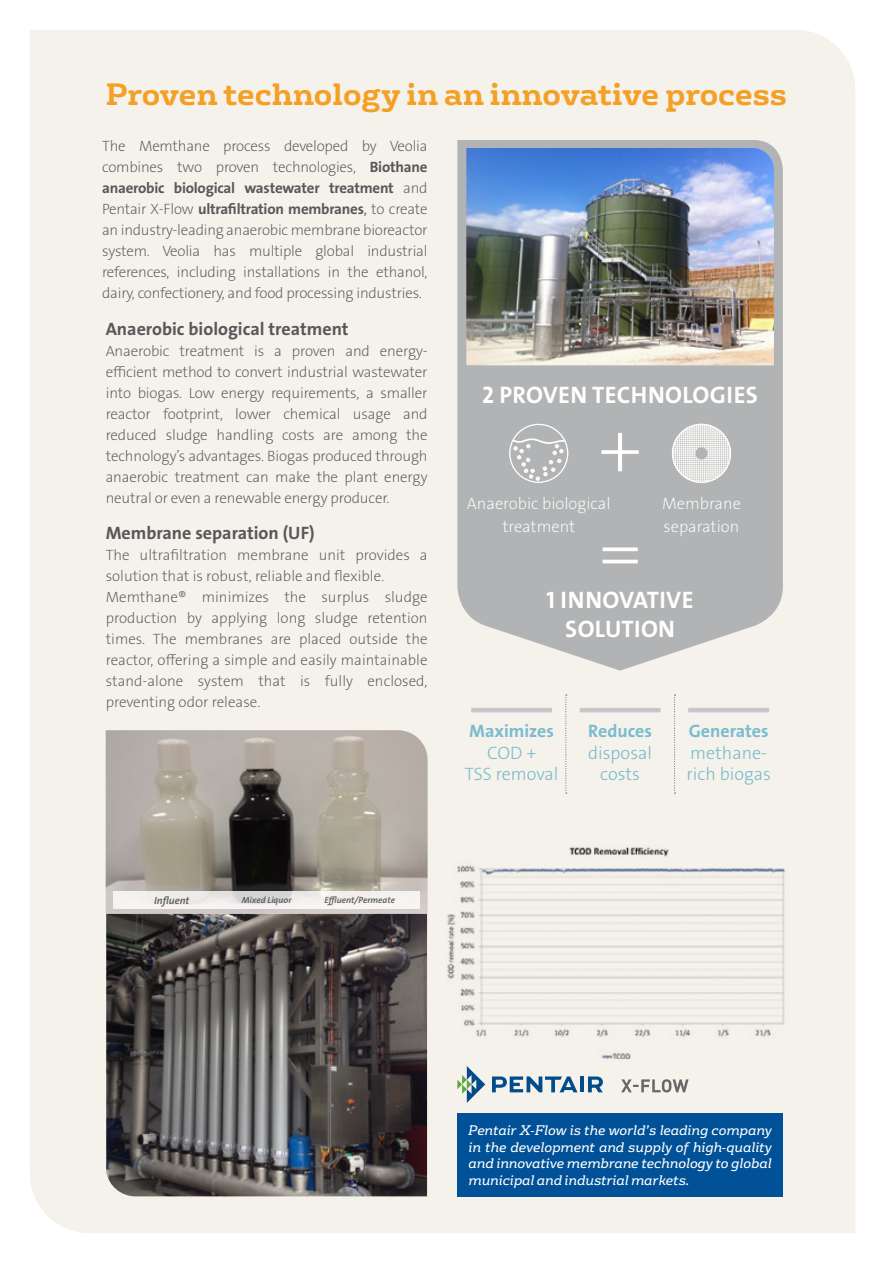
<style>
.page{position:relative;width:885px;height:1263px;background:#fff}
.page>*{position:absolute;margin:0;border:0;box-sizing:border-box;transform-origin:0 0}
.t1{font:81px/103.4px "The Sans Veolia W2 Ex Lig";color:#fff}
.t2{font:700 30px "FS Rufus";color:#f49f25}
.t3{font:24px/28.8px "The Sans Veolia W7 Bld";letter-spacing:.015em;color:#fff;text-align:center}
.t4{font:18px "The Sans Veolia W7 Bld";color:#58585a}
.t5{font:18px/21.6px "The Sans Veolia W3 Lig";color:#7abcce;text-align:center}
.t6{font:18px "The Sans Veolia W7 Bld";color:#7abcce}
.t7{font:16.5px/22.5px "The Sans Veolia W2 Ex Lig";color:#fff;text-align:center}
.t8{font:15px/21px "The Sans Veolia W2 Ex Lig";color:#58585a;text-align:justify}
.t9{font:15px/21px "The Sans Veolia W7 Bld";letter-spacing:-.015em;color:#58585a}
.t10{font:italic 13.5px/16.5px "FS Rufus";letter-spacing:-.01em;color:#fff;text-align:justify}
.t11{font:10.5px "The Sans Veolia W6 Se Bld It";color:#58585a}
.t12{font:9px "The Sans Veolia W6 Se Bld It";color:#58585a}
.s1{font-family:"The Sans Veolia W7 Bld"}
.s2{font-family:"The Sans Veolia W2 Ex Lig"}
.s3{font-family:"The Sans Veolia W4 Se Lig"}
</style>
<div class="page">
<div style="left:30px;top:30px;width:825px;height:1203px;background:#f5f1eb"></div>
<svg style="left:457px;top:1066px;width:28px;height:37px"></svg>
<svg style="left:492px;top:1076px;width:85px;height:16px"></svg>
<hr style="left:580px;top:1076px;width:3px;height:16px;background:#005198">
<svg style="left:588px;top:1076px;width:15px;height:16px"></svg>
<svg style="left:621px;top:1079px;width:67px;height:13px"></svg>
<svg style="left:457px;top:140px;width:325px;height:531px;background:#b7b9b9"></svg>
<img style="left:445px;top:845px;width:343px;height:217px">
<div style="left:457px;top:1113px;width:325px;height:83px;background:#005198"></div>
<img style="left:466px;top:148px;width:307px;height:217px">
<img style="left:106px;top:730px;width:321px;height:466px">
<svg style="left:113px;top:892px;width:307px;height:17px;fill:#f2f1ef"></svg>
<svg style="left:565px;top:695px;width:2px;height:99px"></svg>
<svg style="left:508px;top:423px;width:61px;height:61px;background:#bdbebf"></svg>
<svg style="left:671px;top:423px;width:60px;height:61px"></svg>
<svg style="left:674px;top:695px;width:1px;height:99px"></svg>
<hr style="left:471px;top:708px;width:81px;height:4px;background:#c6c7c8">
<hr style="left:579px;top:708px;width:81px;height:4px;background:#c6c7c8">
<hr style="left:688px;top:708px;width:81px;height:4px;background:#c6c7c8">
<h2 class="t2" style="left:106px;top:69px;width:682px">Proven technology in an innovative process</h2>
<p class="t8" style="left:102px;top:136px;width:327px">The Memthane process developed by Veolia combines two proven technologies, <span class="s1">Biothane</span></p>
<p class="t9" style="left:102px;top:178px;width:327px">anaerobic biological wastewater treatment <span class="s2">and<br>Pentair X-Flow</span> ultrafiltration membranes<span class="s3">,</span> <span class="s2">to create</span></p>
<p class="t8" style="left:102px;top:220px;width:327px">an industry-leading anaerobic membrane bioreactor system. Veolia has multiple global industrial references, including installations in the ethanol, dairy, confectionery, and food processing industries.</p>
<p class="t4" style="left:106px;top:317px;width:244px">Anaerobic biological treatment</p>
<p class="t8" style="left:106px;top:340px;width:323px">Anaerobic treatment is a proven and energy&shy;efficient method to convert industrial wastewater into biogas. Low energy requirements, a smaller reactor footprint, lower chemical usage and reduced sludge handling costs are among the technology’s advantages. Biogas produced through anaerobic treatment can make the plant energy neutral or even a renewable energy producer.</p>
<p class="t4" style="left:106px;top:521px;width:210px">Membrane separation (UF)</p>
<p class="t8" style="left:106px;top:544px;width:323px;text-align:left">The ultrafiltration membrane unit provides a solution that is robust, reliable and flexible.<br>Memthane® minimizes the surplus sludge production by applying long sludge retention times. The membranes are placed outside the reactor, offering a simple and easily maintainable stand-alone system that is fully enclosed, preventing odor release.</p>
<h3 class="t3" style="left:482px;top:380px;width:277px">2 PROVEN TECHNOLOGIES</h3>
<h1 class="t1" style="left:597px;top:397px;width:46px">+ =</h1>
<p class="t7" style="left:467px;top:492px;width:145px">Anaerobic biological treatment</p>
<p class="t7" style="left:662px;top:492px;width:80px;text-align:left">Membrane separation</p>
<h3 class="t3" style="left:546px;top:586px;width:148px">1 INNOVATIVE<br>SOLUTION</h3>
<p class="t6" style="left:469px;top:719px;width:86px">Maximizes</p>
<p class="t5" style="left:465px;top:742px;width:95px">COD +<br>TSS removal</p>
<p class="t6" style="left:588px;top:719px;width:65px">Reduces</p>
<p class="t5" style="left:588px;top:742px;width:65px">disposal costs</p>
<p class="t6" style="left:688px;top:719px;width:81px">Generates</p>
<p class="t5" style="left:686px;top:742px;width:86px;text-align:left">methane&shy;rich biogas</p>
<p class="t11" style="left:154px;top:893px;width:37px">Influent</p>
<p class="t12" style="left:242px;top:894px;width:51px">Mixed Liquor</p>
<p class="t12" style="left:324px;top:894px;width:72px">Effluent/Permeate</p>
<p class="t10" style="left:468px;top:1121px;width:305px">Pentair X-Flow is the world’s leading company in the development and supply of high-quality and innovative membrane technology to global municipal and industrial markets.</p>
</div>
